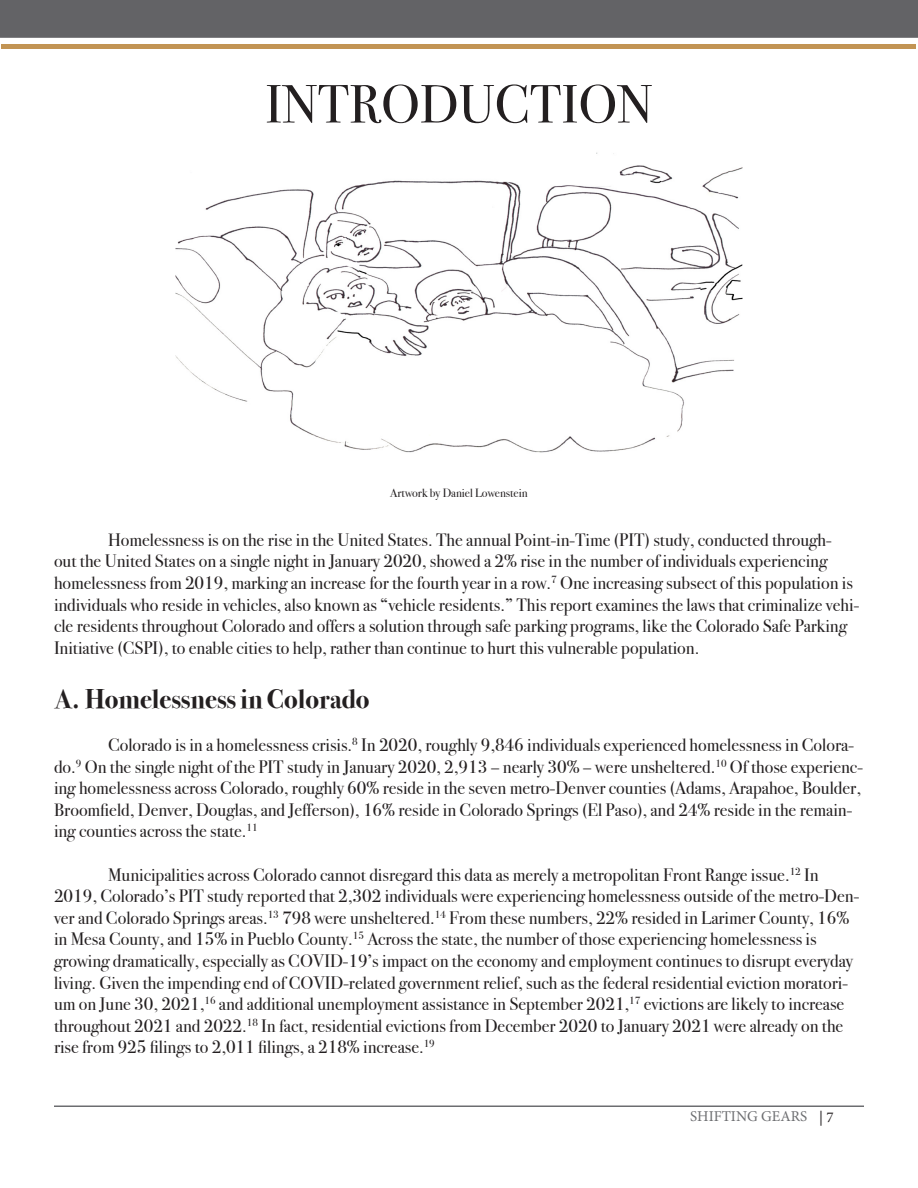
<style>
.page{position:relative;width:918px;height:1188px;background:#fff}
.page>*{position:absolute;margin:0;border:0;box-sizing:border-box;transform-origin:0 0}
.Header_1_me{font:54px "Bodoni Svty Two OSITCTT";color:#231f20}
.t1{font:700 27px "Bodoni Svty Two OSITCTT";color:#231f20}
.body{font:18px/21.6px "Bodoni Svty Two ITCTT";color:#231f20}
.t2{font:15px "Minion Pro";color:#6c6d70}
.t3{font:12px "Bodoni Svty Two ITCTT";color:#231f20}
.s1{color:#231f20}
</style>
<div class="page">
<div style="left:0;top:0;width:918px;height:38px;background:#636366;border:2px solid #636366"></div>
<hr style="left:2px;top:45px;width:914px;height:4px;background:#c29454">
<hr style="left:54px;top:1106px;width:810px;height:1px;background:#6c6d70">
<img style="left:176px;top:152px;width:566px;height:301px">
<p class="Header_1_me" style="left:265px;top:72px;width:389px">INTRODUCTION</p>
<p class="t3" style="left:390px;top:483px;width:139px">Artwork by Daniel Lowenstein</p>
<p class="body" style="left:54px;top:527px;width:807px;text-indent:54px">Homelessness is on the rise in the United States. The annual Point-in-Time (PIT) study, conducted through-<br>out the United States on a single night in January 2020, showed a 2% rise in the number of individuals experiencing homelessness from 2019, marking an increase for the fourth year in a row.<sup>7</sup> One increasing subsect of this population is individuals who reside in vehicles, also known as “vehicle residents.” This report examines the laws that criminalize vehi&shy;cle residents throughout Colorado and offers a solution through safe parking programs, like the Colorado Safe Parking Initiative (CSPI), to enable cities to help, rather than continue to hurt this vulnerable population.</p>
<p class="t1" style="left:54px;top:683px;width:317px">A. Homelessness in Colorado</p>
<p class="body" style="left:54px;top:732px;width:810px;text-indent:54px">Colorado is in a homelessness crisis.<sup>8</sup> In 2020, roughly 9,846 individuals experienced homelessness in Colora&shy;do.<sup>9</sup> On the single night of the PIT study in January 2020, 2,913 – nearly 30% – were unsheltered.<sup>10</sup> Of those experienc&shy;ing homelessness across Colorado, roughly 60% reside in the seven metro-Denver counties (Adams, Arapahoe, Boulder, Broomfield, Denver, Douglas, and Jefferson), 16% reside in Colorado Springs (El Paso), and 24% reside in the remain&shy;ing counties across the state.<sup>11</sup></p>
<p class="body" style="left:54px;top:862px;width:807px;text-indent:54px">Municipalities across Colorado cannot disregard this data as merely a metropolitan Front Range issue.<sup>12</sup> In 2019, Colorado’s PIT study reported that 2,302 individuals were experiencing homelessness outside of the metro-Den&shy;ver and Colorado Springs areas.<sup>13</sup> 798 were unsheltered.<sup>14</sup> From these numbers, 22% resided in Larimer County, 16% in Mesa County, and 15% in Pueblo County.<sup>15</sup> Across the state, the number of those experiencing homelessness is growing dramatically, especially as COVID-19’s impact on the economy and employment continues to disrupt everyday living. Given the impending end of COVID-related government relief, such as the federal residential eviction moratori&shy;um on June 30, 2021,<sup>16</sup> and additional unemployment assistance in September 2021,<sup>17</sup> evictions are likely to increase throughout 2021 and 2022.<sup>18</sup> In fact, residential evictions from December 2020 to January 2021 were already on the rise from 925 filings to 2,011 filings, a 218% increase.<sup>19</sup></p>
<p class="t2" style="left:690px;top:1106px;width:145px">SHIFTING GEARS <span class="s1">| 7</span></p>
</div>
